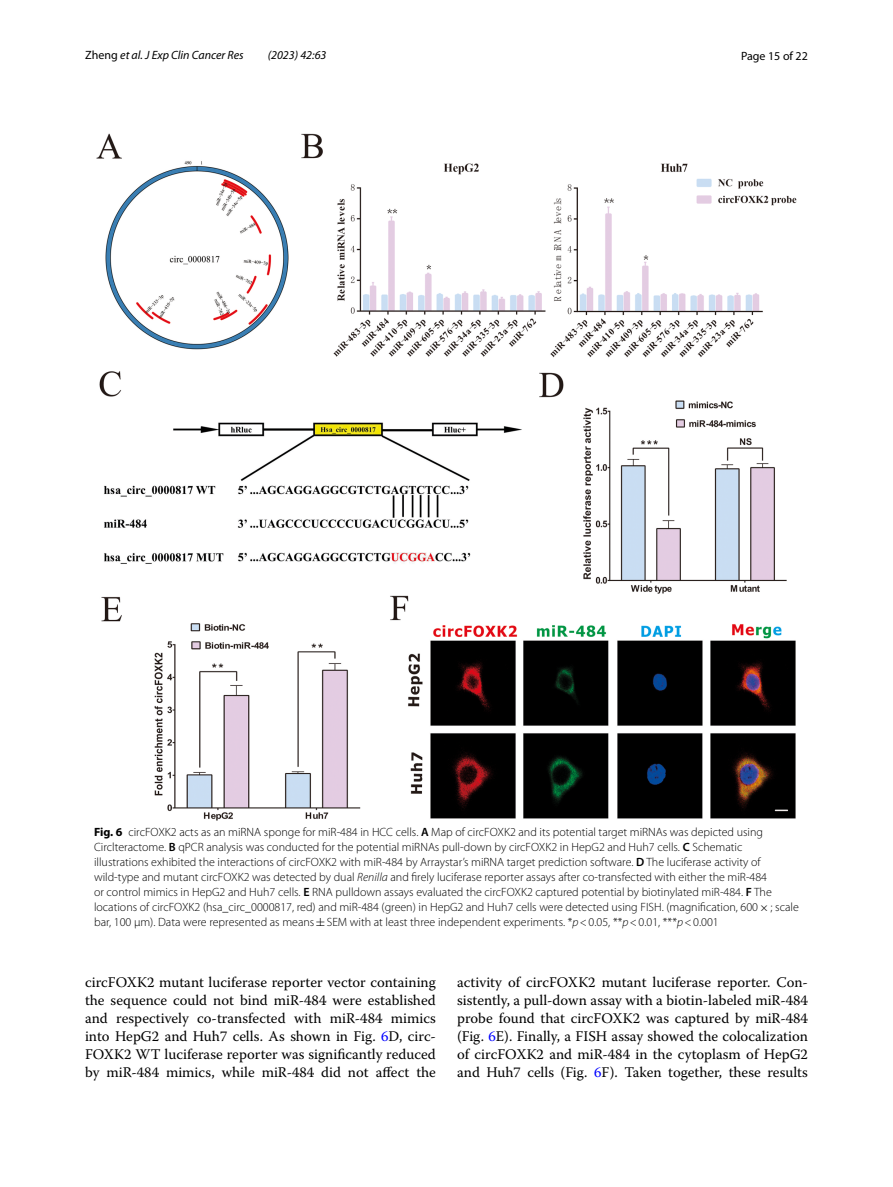
<style>
.page{position:relative;width:893px;height:1187px;background:#fff}
.page>*{position:absolute;margin:0;border:0;box-sizing:border-box;transform-origin:0 0}
.t1{font:14.7px/18px "Warnock Pro";color:#000;text-align:justify}
.t2{font:300 12px/15px "Myriad Pro";color:#000}
.t3{font:italic 12px "Myriad Pro";color:#000}
.t4{font:12px "Myriad Pro";color:#000}
.s1{font-style:normal}
.s2{font-weight:700}
.s3{font-weight:600}
.s4{font-style:italic}
.s5{font-family:"MTSY";font-weight:400}
.s6{color:#00f}
</style>
<div class="page">
<img style="left:96px;top:133px;width:701px;height:687px">
<p class="t3" style="left:85px;top:48px;width:160px"><span class="s1">Zheng</span> et al. J Exp Clin Cancer Res</p>
<p class="t3" style="left:268px;top:48px;width:60px">(2023) 42:63</p>
<p class="t4" style="left:741px;top:48px;width:68px">Page 15 of 22</p>
<p class="t2" style="left:94px;top:824px;width:706px"><span class="s2">Fig. 6</span> circFOXK2 acts as an miRNA sponge for miR-484 in HCC cells. <span class="s3">A</span> Map of circFOXK2 and its potential target miRNAs was depicted using Circlteractome. <span class="s3">B</span> qPCR analysis was conducted for the potential miRNAs pull-down by circFOXK2 in HepG2 and Huh7 cells. <span class="s3">C</span> Schematic illustrations exhibited the interactions of circFOXK2 with miR-484 by Arraystar’s miRNA target prediction software. <span class="s3">D</span> The luciferase activity of wild-type and mutant circFOXK2 was detected by dual <span class="s4">Renilla</span> and firely luciferase reporter assays after co-transfected with either the miR-484<br>or control mimics in HepG2 and Huh7 cells. <span class="s3">E</span> RNA pulldown assays evaluated the circFOXK2 captured potential by biotinylated miR-484. <span class="s3">F</span> The locations of circFOXK2 (hsa_circ_0000817, red) and miR-484 (green) in HepG2 and Huh7 cells were detected using FISH. (magnification, 600<span class="s5">×</span>; scale bar, 100 μm). Data were represented as means<span class="s5">±</span>SEM with at least three independent experiments. *<span class="s4">p</span>&lt;0.05, **<span class="s4">p</span>&lt;0.01, ***<span class="s4">p</span>&lt;0.001</p>
<p class="t1" style="left:85px;top:972px;width:352px">circFOXK2 mutant luciferase reporter vector containing the sequence could not bind miR-484 were established and respectively co-transfected with miR-484 mimics into HepG2 and Huh7 cells. As shown in Fig. <span class="s6">6</span>D, circ-FOXK2 WT luciferase reporter was significantly reduced by miR-484 mimics, while miR-484 did not affect the</p>
<p class="t1" style="left:457px;top:972px;width:352px">activity of circFOXK2 mutant luciferase reporter. Con&shy;sistently, a pull-down assay with a biotin-labeled miR-484 probe found that circFOXK2 was captured by miR-484 (Fig. <span class="s6">6</span>E). Finally, a FISH assay showed the colocalization of circFOXK2 and miR-484 in the cytoplasm of HepG2 and Huh7 cells (Fig. <span class="s6">6</span>F). Taken together, these results</p>
</div>
